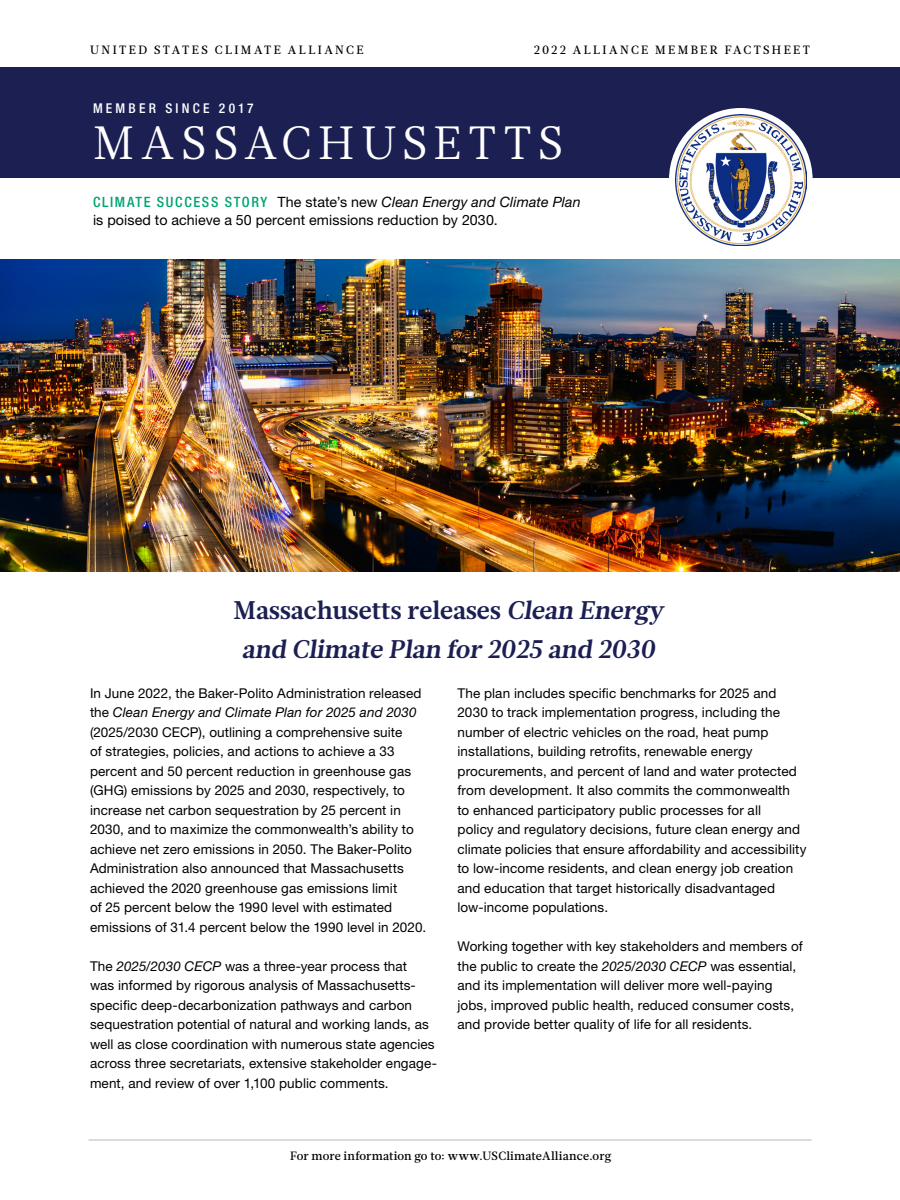
<style>
.page{position:relative;width:900px;height:1200px;background:#fff}
.page>*{position:absolute;margin:0;border:0;box-sizing:border-box;transform-origin:0 0}
.USCA_2022_State_Fact{font:46.5px "Glosa Text";letter-spacing:.145em;color:#fff}
.USCA_H1_State_Factsh{font:700 25.5px/39px "Glosa Text";color:#1b1f51;text-align:center}
.USCA_2022_State_Fact-2{font:14.25px/18px "Helvetica Neue LT Std";letter-spacing:.005em;color:#000}
.USCA_Body_2022{font:13.5px/19.5px "Helvetica Neue LT Std";letter-spacing:.01em;color:#000}
.USCA_2022_State_Fact-3{font:500 condensed 13.5px "Helvetica Neue LT Std";letter-spacing:.24em;color:#fff}
.t1{font:500 12px "Glosa Text";letter-spacing:.01em;color:#000}
.t2{font:500 12px "Glosa Text";letter-spacing:.2em;color:#000}
.t3{font:500 12px "Glosa Text";letter-spacing:.195em;color:#000}
.s1{font-weight:500;font-stretch:condensed;color:#00a473}
.s2{font-style:italic}
</style>
<div class="page">
<hr style="left:88px;top:1140px;width:724px;height:1px;background:#b5b8ba">
<div style="left:0;top:68px;width:900px;height:110px;background:#1b1f51"></div>
<img style="left:0;top:260px;width:900px;height:312px">
<div style="left:669px;top:108px;width:144px;height:144px;background:#fff;border-radius:50%"></div>
<img style="left:676px;top:115px;width:130px;height:130px">
<p class="t2" style="left:90px;top:42px;width:275px">UNITED STATES CLIMATE ALLIANCE</p>
<p class="t3" style="left:534px;top:42px;width:278px">2022 ALLIANCE MEMBER FACTSHEET</p>
<p class="USCA_2022_State_Fact-3" style="left:93px;top:100px;width:162px">MEMBER SINCE 2017</p>
<p class="USCA_2022_State_Fact" style="left:93px;top:112px;width:472px">MASSACHUSETTS</p>
<p class="USCA_2022_State_Fact-2" style="left:93px;top:193px;width:489px"><span class="s1">CLIMATE SUCCESS STORY</span> The state’s new <span class="s2">Clean Energy and Climate Plan </span>is poised to achieve a 50 percent emissions reduction by 2030.</p>
<p class="USCA_H1_State_Factsh" style="left:234px;top:591px;width:436px">Massachusetts releases Clean Energy and Climate Plan for 2025 and 2030</p>
<p class="USCA_Body_2022" style="left:90px;top:683px;width:338px">In June 2022, the Baker-Polito Administration released the <span class="s2">Clean Energy and Climate Plan for 2025 and 2030 </span>(2025/2030 CECP), outlining a comprehensive suite<br>of strategies, policies, and actions to achieve a 33 percent and 50 percent reduction in greenhouse gas (GHG) emissions by 2025 and 2030, respectively, to increase net carbon sequestration by 25 percent in 2030, and to maximize the commonwealth’s ability to achieve net zero emissions in 2050. The Baker-Polito Administration also announced that Massachusetts achieved the 2020 greenhouse gas emissions limit<br>of 25 percent below the 1990 level with estimated emissions of 31.4 percent below the 1990 level in 2020.</p>
<p class="USCA_Body_2022" style="left:90px;top:956px;width:348px">The <span class="s2">2025/2030 CECP</span> was a three-year process that<br>was informed by rigorous analysis of Massachusetts&shy;specific deep-decarbonization pathways and carbon sequestration potential of natural and working lands, as well as close coordination with numerous state agencies across three secretariats, extensive stakeholder engage&shy;ment, and review of over 1,100 public comments.</p>
<p class="USCA_Body_2022" style="left:458px;top:683px;width:351px">The plan includes specific benchmarks for 2025 and 2030 to track implementation progress, including the number of electric vehicles on the road, heat pump installations, building retrofits, renewable energy procurements, and percent of land and water protected from development. It also commits the commonwealth<br>to enhanced participatory public processes for all<br>policy and regulatory decisions, future clean energy and climate policies that ensure affordability and accessibility to low-income residents, and clean energy job creation and education that target historically disadvantaged low-income populations.</p>
<p class="USCA_Body_2022" style="left:458px;top:936px;width:347px">Working together with key stakeholders and members of the public to create the <span class="s2">2025/2030 CECP</span> was essential, and its implementation will deliver more well-paying jobs, improved public health, reduced consumer costs, and provide better quality of life for all residents.</p>
<p class="t1" style="left:290px;top:1147px;width:323px">For more information go to: www.USClimateAlliance.org</p>
</div>
